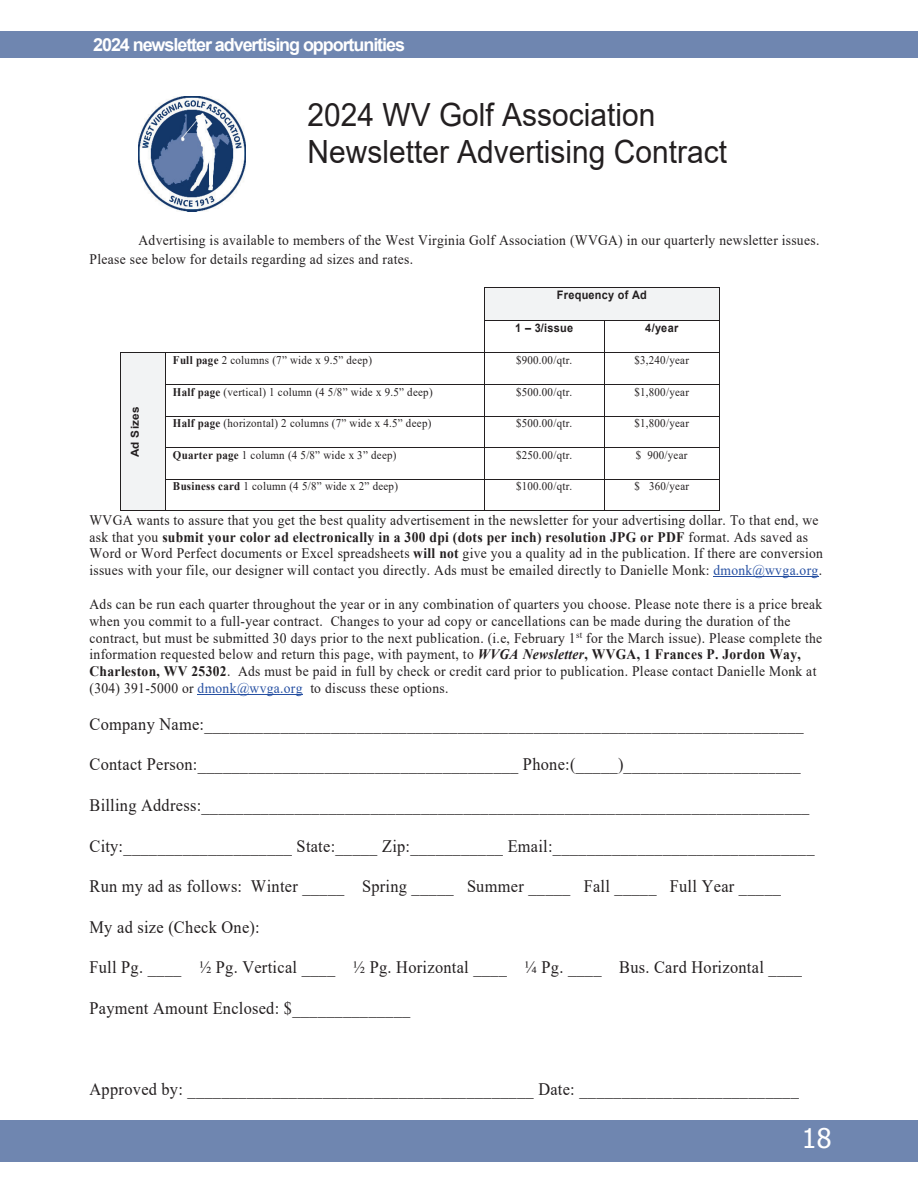
<style>
.page{position:relative;width:918px;height:1188px;background:#fff}
.page>*{position:absolute;margin:0;border:0;box-sizing:border-box;transform-origin:0 0}
.t1{font:31.95px/37px "Arial";color:#231f20;scale:.94 1}
.t2{font:27px "Tahoma";color:#fff}
.t3{font:700 18px "Arial";letter-spacing:-.06em;color:#fff}
.t4{font:17.55px "Times New Roman";letter-spacing:.02em;color:#231f20;scale:.94 1}
.t5{font:14.55px/16.8px "Times New Roman";letter-spacing:.025em;color:#231f20;scale:.94 1}
.t6{font:11.7px "Times New Roman";letter-spacing:.02em;color:#231f20;scale:.94 1}
.t7{font:700 11.7px "Arial";letter-spacing:.025em;color:#231f20;scale:.94 1}
.t8{font:700 10.95px "Arial";letter-spacing:.025em;color:#231f20;scale:1.07 1}
.s1{font-weight:700}
.s2{color:#254fa2}
.s3{font-weight:700;font-style:italic}
</style>
<div class="page">
<div style="left:0;top:1121px;width:918px;height:41px;background:#6f86b0"></div>
<div style="left:0;top:31px;width:918px;height:27px;background:#6f86b0"></div>
<div style="left:485px;top:288px;width:234px;height:32px;background:#f2f3f4"></div>
<hr style="left:484px;top:288px;width:236px;height:1px;background:#231f20">
<hr style="left:484px;top:288px;width:1px;height:32px;background:#231f20">
<hr style="left:719px;top:288px;width:1px;height:32px;background:#231f20">
<hr style="left:484px;top:320px;width:236px;height:1px;background:#231f20">
<hr style="left:484px;top:321px;width:1px;height:31px;background:#231f20">
<hr style="left:604px;top:321px;width:1px;height:31px;background:#231f20">
<hr style="left:719px;top:321px;width:1px;height:31px;background:#231f20">
<div style="left:121px;top:353px;width:44px;height:157px;background:#f2f3f4"></div>
<hr style="left:121px;top:352px;width:599px;height:1px;background:#231f20">
<hr style="left:121px;top:353px;width:1px;height:31px;background:#231f20">
<hr style="left:165px;top:353px;width:1px;height:31px;background:#231f20">
<hr style="left:484px;top:353px;width:1px;height:31px;background:#231f20">
<hr style="left:604px;top:353px;width:1px;height:31px;background:#231f20">
<hr style="left:719px;top:353px;width:1px;height:31px;background:#231f20">
<hr style="left:165px;top:384px;width:555px;height:1px;background:#231f20">
<hr style="left:121px;top:385px;width:1px;height:31px;background:#231f20">
<hr style="left:165px;top:385px;width:1px;height:31px;background:#231f20">
<hr style="left:484px;top:385px;width:1px;height:31px;background:#231f20">
<hr style="left:604px;top:385px;width:1px;height:31px;background:#231f20">
<hr style="left:719px;top:385px;width:1px;height:31px;background:#231f20">
<hr style="left:165px;top:416px;width:555px;height:1px;background:#231f20">
<hr style="left:121px;top:416px;width:1px;height:31px;background:#231f20">
<hr style="left:165px;top:416px;width:1px;height:31px;background:#231f20">
<hr style="left:484px;top:416px;width:1px;height:31px;background:#231f20">
<hr style="left:604px;top:416px;width:1px;height:31px;background:#231f20">
<hr style="left:719px;top:416px;width:1px;height:31px;background:#231f20">
<hr style="left:165px;top:447px;width:555px;height:1px;background:#231f20">
<hr style="left:121px;top:448px;width:1px;height:31px;background:#231f20">
<hr style="left:165px;top:448px;width:1px;height:31px;background:#231f20">
<hr style="left:484px;top:448px;width:1px;height:31px;background:#231f20">
<hr style="left:604px;top:448px;width:1px;height:31px;background:#231f20">
<hr style="left:719px;top:448px;width:1px;height:31px;background:#231f20">
<hr style="left:165px;top:479px;width:555px;height:1px;background:#231f20">
<hr style="left:121px;top:479px;width:1px;height:32px;background:#231f20">
<hr style="left:121px;top:510px;width:44px;height:1px;background:#231f20">
<hr style="left:165px;top:479px;width:1px;height:32px;background:#231f20">
<hr style="left:166px;top:510px;width:318px;height:1px;background:#231f20">
<hr style="left:484px;top:479px;width:1px;height:32px;background:#231f20">
<hr style="left:485px;top:510px;width:119px;height:1px;background:#231f20">
<hr style="left:604px;top:479px;width:1px;height:32px;background:#231f20">
<hr style="left:605px;top:510px;width:114px;height:1px;background:#231f20">
<hr style="left:719px;top:479px;width:1px;height:32px;background:#231f20">
<hr style="left:713px;top:577px;width:106px;height:1px;background:#254fa2">
<hr style="left:198px;top:695px;width:105px;height:1px;background:#254fa2">
<img style="left:138px;top:96px;width:108px;height:115px">
<p class="t3" style="left:93px;top:32px;width:313px">2024 newsletter advertising opportunities</p>
<h1 class="t1" style="left:308px;top:96px;width:448px">2024 WV Golf Association<br>Newsletter Advertising Contract</h1>
<p class="t5" style="left:89px;top:230px;width:778px;line-height:19.4px;text-indent:49px">Advertising is available to members of the West Virginia Golf Association (WVGA) in our quarterly newsletter issues.<br>Please see below for details regarding ad sizes and rates.</p>
<p class="t7" style="left:557px;top:287px;width:97px">Frequency of Ad</p>
<p class="t7" style="left:515px;top:320px;width:63px">1 – 3/issue</p>
<p class="t7" style="left:645px;top:320px;width:37px">4/year</p>
<p class="t6" style="left:173px;top:352px;width:213px"><span class="s1">Full page</span> 2 columns (7” wide x 9.5” deep)</p>
<p class="t6" style="left:516px;top:352px;width:61px">$900.00/qtr.</p>
<p class="t6" style="left:635px;top:352px;width:60px">$3,240/year</p>
<p class="t6" style="left:173px;top:384px;width:278px"><span class="s1">Half page</span> (vertical) 1 column (4 5/8” wide x 9.5” deep)</p>
<p class="t6" style="left:516px;top:384px;width:61px">$500.00/qtr.</p>
<p class="t6" style="left:635px;top:384px;width:60px">$1,800/year</p>
<p class="t6" style="left:173px;top:415px;width:277px"><span class="s1">Half page</span> (horizontal) 2 columns (7” wide x 4.5” deep)</p>
<p class="t6" style="left:516px;top:415px;width:61px">$500.00/qtr.</p>
<p class="t6" style="left:635px;top:415px;width:60px">$1,800/year</p>
<p class="t6" style="left:173px;top:447px;width:239px"><span class="s1">Quarter page</span> 1 column (4 5/8” wide x 3” deep)</p>
<p class="t6" style="left:516px;top:447px;width:61px">$250.00/qtr.</p>
<p class="t6" style="left:636px;top:447px;width:57px">$ 900/year</p>
<p class="t6" style="left:173px;top:478px;width:241px"><span class="s1">Business card</span> 1 column (4 5/8” wide x 2” deep)</p>
<p class="t6" style="left:516px;top:478px;width:61px">$100.00/qtr.</p>
<p class="t6" style="left:634px;top:478px;width:60px">$ 360/year</p>
<p class="t5" style="left:89px;top:511px;width:782px">WVGA wants to assure that you get the best quality advertisement in the newsletter for your advertising dollar. To that end, we ask that you <span class="s1">submit your color ad electronically in a 300 dpi (dots per inch) resolution JPG or PDF</span> format. Ads saved as Word or Word Perfect documents or Excel spreadsheets <span class="s1">will not</span> give you a quality ad in the publication. If there are conversion issues with your file, our designer will contact you directly. Ads must be emailed directly to Danielle Monk: <span class="s2">dmonk@wvga.org</span>.</p>
<p class="t5" style="left:89px;top:595px;width:781px">Ads can be run each quarter throughout the year or in any combination of quarters you choose. Please note there is a price break when you commit to a full-year contract. Changes to your ad copy or cancellations can be made during the duration of the contract, but must be submitted 30 days prior to the next publication. (i.e, February 1<sup>st</sup> for the March issue). Please complete the information requested below and return this page, with payment, to <span class="s3">WVGA Newsletter</span><span class="s1">, WVGA, 1 Frances P. Jordon Way, Charleston, WV 25302</span>. Ads must be paid in full by check or credit card prior to publication. Please contact Danielle Monk at (304) 391-5000 or <span class="s2">dmonk@wvga.org</span> to discuss these options.</p>
<p class="t4" style="left:89px;top:712px;width:761px">Company Name:_______________________________________________________________________</p>
<p class="t4" style="left:89px;top:752px;width:758px">Contact Person:______________________________________ Phone:(_____)_____________________</p>
<p class="t4" style="left:89px;top:793px;width:767px">Billing Address:________________________________________________________________________</p>
<p class="t4" style="left:89px;top:833px;width:773px">City:____________________ State:_____ Zip:___________ Email:_______________________________</p>
<p class="t4" style="left:89px;top:874px;width:737px">Run my ad as follows: Winter _____ Spring _____ Summer _____ Fall _____ Full Year _____</p>
<p class="t4" style="left:89px;top:915px;width:183px">My ad size (Check One):</p>
<p class="t4" style="left:89px;top:955px;width:760px">Full Pg. ____ ½ Pg. Vertical ____ ½ Pg. Horizontal ____ ¼ Pg. ____ Bus. Card Horizontal ____</p>
<p class="t4" style="left:89px;top:996px;width:343px">Payment Amount Enclosed: $______________</p>
<p class="t8" style="left:127px;top:457px;width:49px;rotate:-90deg">Ad Sizes</p>
<p class="t4" style="left:89px;top:1077px;width:756px">Approved by: _________________________________________ Date: __________________________</p>
<h2 class="t2" style="left:802px;top:1120px;width:31px">18</h2>
</div>
